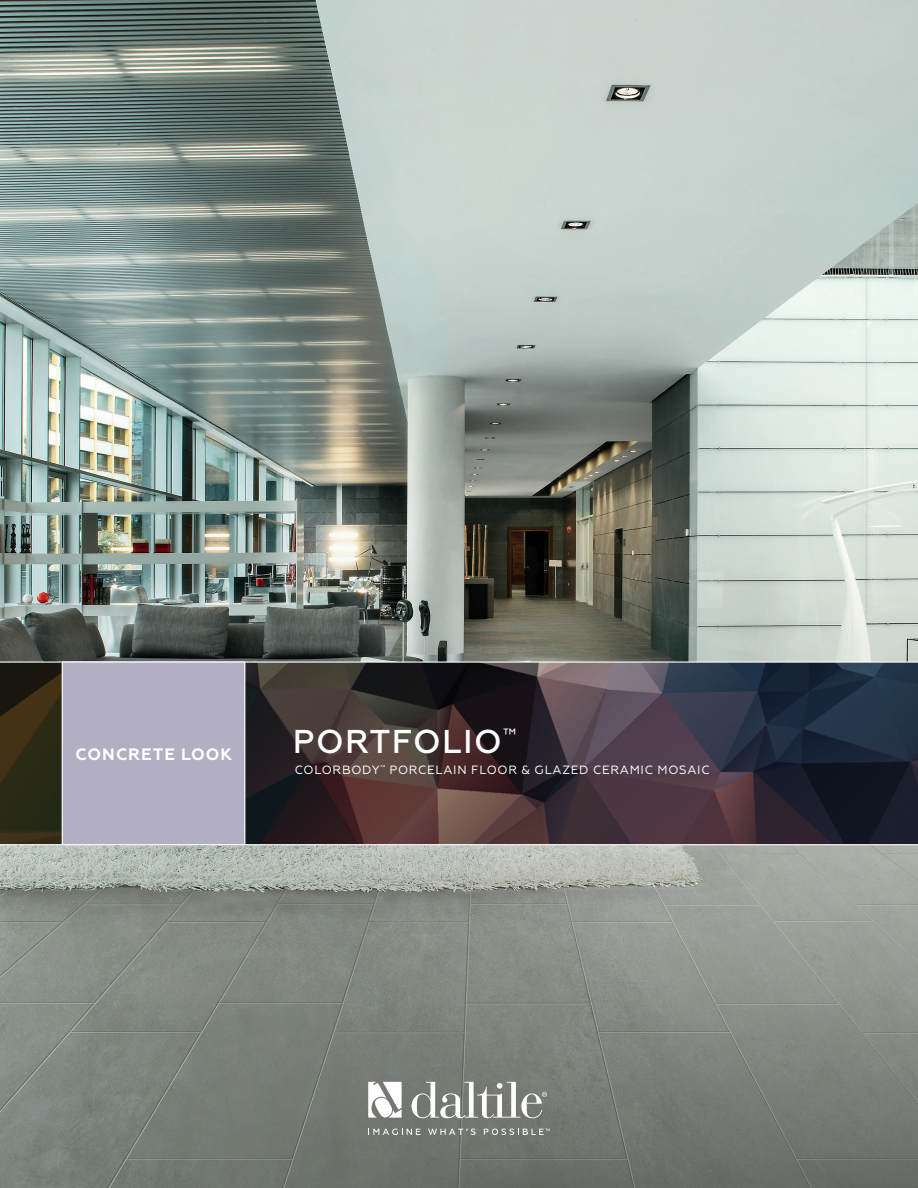
<style>
.page{position:relative;width:918px;height:1188px;background:#fff}
.page>*{position:absolute;margin:0;border:0;box-sizing:border-box;transform-origin:0 0}
.DAL_SS_Header_-_Inside{font:500 33px "Geometria";letter-spacing:.04em;color:#fff}
.DAL_LB_Header_Secondary_-_Front{font:700 16.5px "Geometria";letter-spacing:.06em;color:#fff}
.DAL_SS_Header_Secondary_-_Inside{font:12px "Geometria";letter-spacing:.06em;color:#fff}
</style>
<div class="page">
<img style="left:0;top:0;width:918px;height:1188px">
<svg style="left:368px;top:1082px;width:34px;height:37px"></svg>
<svg style="left:412px;top:1082px;width:135px;height:36px"></svg>
<svg style="left:368px;top:1129px;width:52px;height:6px"></svg>
<svg style="left:428px;top:1129px;width:48px;height:6px"></svg>
<svg style="left:484px;top:1129px;width:66px;height:6px"></svg>
<img style="left:0;top:663px;width:918px;height:181px">
<div style="left:62px;top:662px;width:182px;height:183px;background:#b2afc3"></div>
<hr style="left:0;top:844px;width:918px;height:1px;background:#fff">
<hr style="left:0;top:662px;width:918px;height:1px;background:#fff">
<hr style="left:62px;top:662px;width:1px;height:183px;background:#fff">
<hr style="left:244px;top:662px;width:1px;height:183px;background:#fff">
<p class="DAL_LB_Header_Secondary_-_Front" style="left:76px;top:744px;width:158px">CONCRETE LOOK</p>
<p class="DAL_SS_Header_-_Inside" style="left:293px;top:722px;width:225px">PORTFOLIO<sup>™</sup></p>
<p class="DAL_SS_Header_Secondary_-_Inside" style="left:295px;top:762px;width:417px">COLORBODY<sup>™</sup> PORCELAIN FLOOR &amp; GLAZED CERAMIC MOSAIC</p>
</div>
